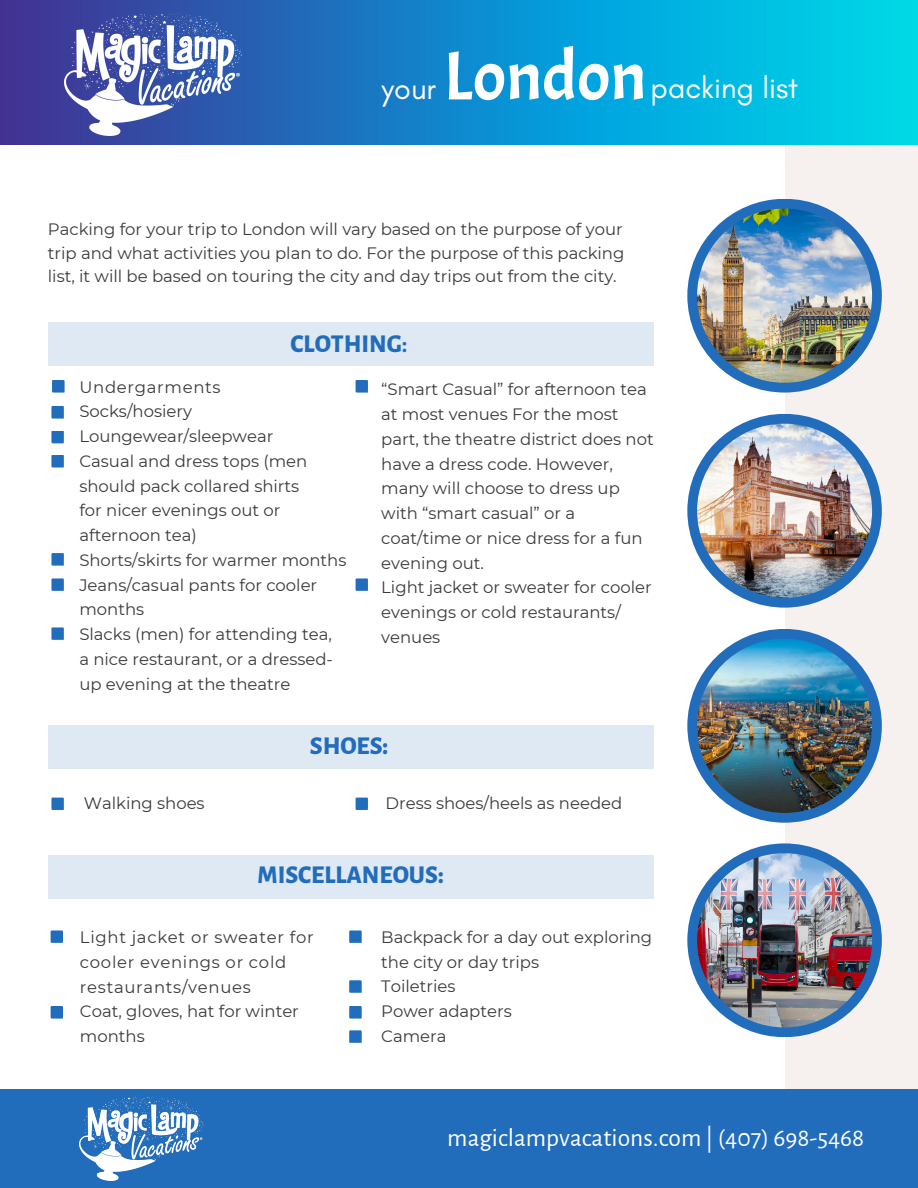
<style>
.page{position:relative;width:918px;height:1188px;background:#fff}
.page>*{position:absolute;margin:0;border:0;box-sizing:border-box;transform-origin:0 0}
.t1{font:69.15px "Acme";color:#fff}
.t2{font:30.45px "Glacial Indifference";color:#fff}
.t3{font:25.5px "Alegreya Sans";color:#fff}
.t4{font:800 25.2px "Alegreya Sans";color:#226dbb}
.t5{font:16.5px/24.8px "Montserrat";color:#393a3b}
.t6{font:16.5px/24.8px "Montserrat";letter-spacing:.04em;color:#393a3b}
.s1{font-weight:700}
</style>
<div class="page">
<div style="left:0;top:1089px;width:918px;height:99px;background:#226dbb"></div>
<div style="left:785px;top:145px;width:133px;height:944px;background:#f6f1ee"></div>
<div style="left:48px;top:726px;width:605px;height:43px;background:#dee9f4"></div>
<div style="left:48px;top:855px;width:605px;height:43px;background:#dee9f4"></div>
<svg style="left:52px;top:380px;width:13px;height:13px"></svg>
<svg style="left:51px;top:406px;width:13px;height:13px"></svg>
<svg style="left:51px;top:431px;width:13px;height:12px"></svg>
<svg style="left:51px;top:455px;width:13px;height:13px"></svg>
<svg style="left:356px;top:578px;width:12px;height:13px"></svg>
<svg style="left:356px;top:798px;width:12px;height:12px"></svg>
<svg style="left:349px;top:930px;width:13px;height:13px"></svg>
<svg style="left:349px;top:980px;width:13px;height:13px"></svg>
<svg style="left:349px;top:1006px;width:13px;height:13px"></svg>
<svg style="left:349px;top:1030px;width:13px;height:13px"></svg>
<svg style="left:51px;top:553px;width:13px;height:13px"></svg>
<svg style="left:51px;top:578px;width:13px;height:13px"></svg>
<svg style="left:51px;top:627px;width:13px;height:13px"></svg>
<svg style="left:51px;top:798px;width:13px;height:12px"></svg>
<svg style="left:51px;top:930px;width:12px;height:13px"></svg>
<svg style="left:51px;top:1006px;width:12px;height:13px"></svg>
<div style="left:48px;top:323px;width:605px;height:43px;background:#dee9f4"></div>
<svg style="left:356px;top:380px;width:12px;height:13px"></svg>
<img style="left:687px;top:199px;width:195px;height:194px">
<img style="left:687px;top:414px;width:195px;height:194px">
<img style="left:687px;top:629px;width:195px;height:194px">
<img style="left:687px;top:843px;width:195px;height:194px">
<img style="left:0;top:0;width:918px;height:144px">
<img style="left:65px;top:14px;width:176px;height:121px">
<img style="left:80px;top:1097px;width:124px;height:84px">
<p class="t2" style="left:381px;top:70px;width:56px">your</p>
<h3 class="t1" style="left:443px;top:33px;width:205px">London</h3>
<p class="t2" style="left:651px;top:69px;width:149px">packing list</p>
<p class="t5" style="left:48px;top:217px;width:578px;line-height:23.7px;text-align:justify">Packing for your trip to London will vary based on the purpose of your trip and what activities you plan to do. For the purpose of this packing list, it will be based on touring the city and day trips out from the city.</p>
<p class="t4" style="left:291px;top:332px;width:119px">CLOTHING<span class="s1">:</span></p>
<p class="t6" style="left:79px;top:374px;width:143px">Undergarments</p>
<p class="t5" style="left:79px;top:399px;width:114px">Socks/hosiery</p>
<p class="t5" style="left:79px;top:424px;width:195px">Loungewear/sleepwear</p>
<p class="t5" style="left:79px;top:449px;width:230px">Casual and dress tops (men</p>
<p class="t5" style="left:79px;top:473px;width:221px">should pack collared shirts</p>
<p class="t5" style="left:79px;top:498px;width:202px">for nicer evenings out or</p>
<p class="t5" style="left:79px;top:523px;width:119px">afternoon tea)</p>
<p class="t5" style="left:79px;top:548px;width:269px">Shorts/skirts for warmer months</p>
<p class="t5" style="left:79px;top:572px;width:239px">Jeans/casual pants for cooler</p>
<p class="t5" style="left:79px;top:597px;width:66px">months</p>
<h3 class="t5" style="left:79px;top:622px;width:254px">Slacks (men) for attending tea,</h3>
<p class="t5" style="left:79px;top:647px;width:255px">a nice restaurant, or a dressed-</p>
<p class="t5" style="left:79px;top:671px;width:213px">up evening at the theatre</p>
<p class="t5" style="left:381px;top:377px;width:274px">“Smart Casual” for afternoon tea at most venues For the most part, the theatre district does not have a dress code. However, many will choose to dress up with “smart casual” or a coat/time or nice dress for a fun evening out.</p>
<p class="t5" style="left:381px;top:575px;width:272px">Light jacket or sweater for cooler evenings or cold restaurants/ venues</p>
<p class="t5" style="left:84px;top:791px;width:123px">Walking shoes</p>
<p class="t4" style="left:310px;top:733px;width:80px">SHOES:</p>
<p class="t5" style="left:386px;top:791px;width:238px">Dress shoes/heels as needed</p>
<p class="t4" style="left:258px;top:863px;width:188px">MISCELLANEOUS:</p>
<h3 class="t6" style="left:80px;top:925px;width:235px">Light jacket or sweater for cooler evenings or cold restaurants/venues</h3>
<p class="t5" style="left:80px;top:999px;width:220px">Coat, gloves, hat for winter</p>
<p class="t5" style="left:80px;top:1024px;width:66px">months</p>
<p class="t5" style="left:381px;top:924px;width:273px">Backpack for a day out exploring</p>
<p class="t5" style="left:381px;top:949px;width:159px">the city or day trips</p>
<p class="t5" style="left:381px;top:974px;width:76px">Toiletries</p>
<p class="t5" style="left:381px;top:999px;width:132px">Power adapters</p>
<p class="t5" style="left:381px;top:1023px;width:67px">Camera</p>
<p class="t3" style="left:447px;top:1125px;width:419px">magiclampvacations.com | (407) 698-5468</p>
</div>
